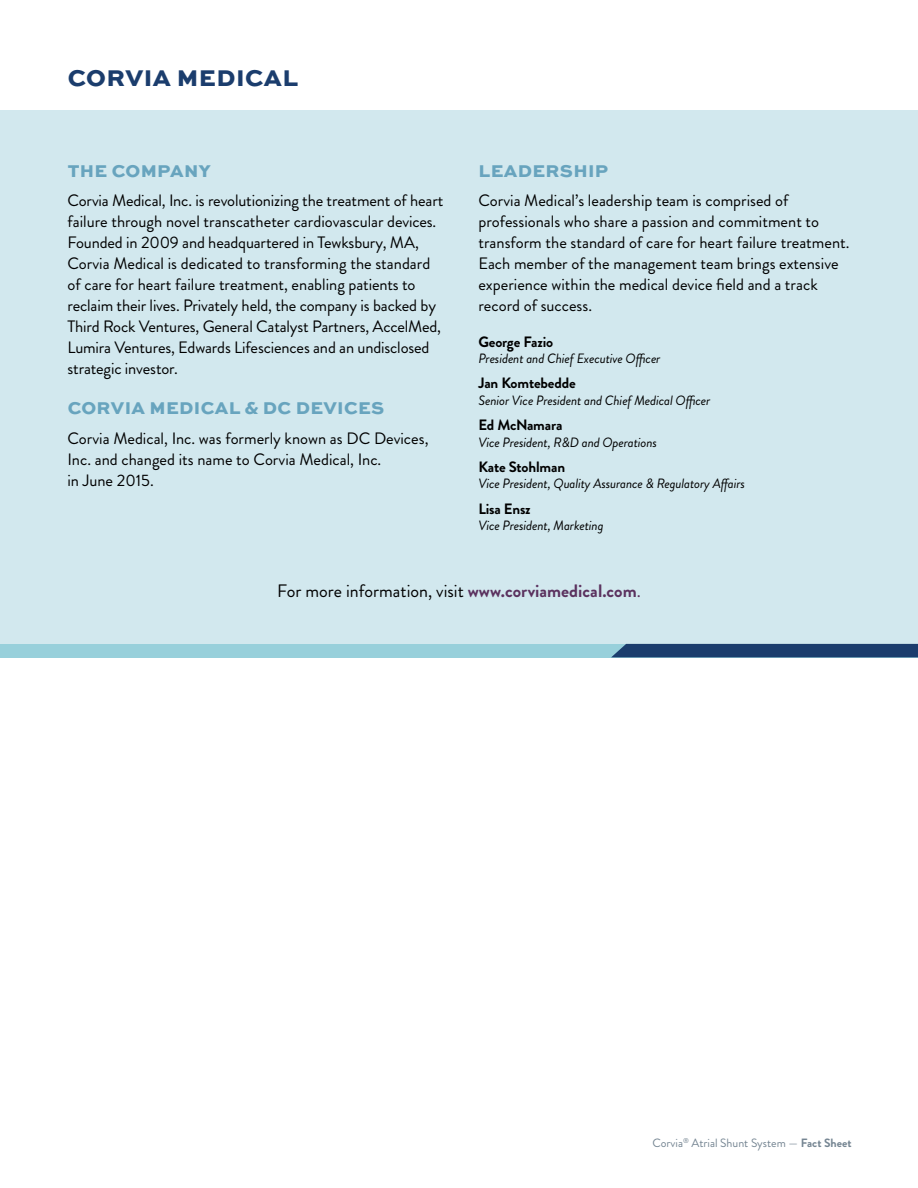
<style>
.page{position:relative;width:918px;height:1188px;background:#fff}
.page>*{position:absolute;margin:0;border:0;box-sizing:border-box;transform-origin:0 0}
.t1{font:800 24px "Sweet Sans Pro";letter-spacing:.02em;color:#1b3d6d}
.t2{font:18px "Brandon Grotesque";color:#000}
.t3{font:800 18px "Sweet Sans Pro";letter-spacing:.02em;color:#68a4be}
.t4{font:16.5px/21px "Brandon Grotesque";color:#000}
.t5{font:700 15px "Brandon Grotesque";letter-spacing:-.01em;color:#000}
.t6{font:italic 13.5px "Brandon Grotesque";letter-spacing:-.01em;color:#000}
.t7{font:12px "Brandon Grotesque";color:#758592}
.s1{font-weight:700;color:#5b325f}
.s2{color:#5b325f}
.s3{font-weight:700}
</style>
<div class="page">
<div style="left:0;top:110px;width:918px;height:534px;background:#d2e8ee"></div>
<div style="left:0;top:644px;width:918px;height:13px;background:#98d0db"></div>
<div style="left:611px;top:644px;width:307px;height:13px;background:#1b3d6d"></div>
<h1 class="t1" style="left:68px;top:59px;width:232px">CORVIA MEDICAL</h1>
<p class="t3" style="left:68px;top:156px;width:144px">THE COMPANY</p>
<p class="t4" style="left:68px;top:191px;width:377px">Corvia Medical, Inc. is revolutionizing the treatment of heart failure through novel transcatheter cardiovascular devices.<br>Founded in 2009 and headquartered in Tewksbury, MA, Corvia Medical is dedicated to transforming the standard of care for heart failure treatment, enabling patients to reclaim their lives. Privately held, the company is backed by Third Rock Ventures, General Catalyst Partners, AccelMed, Lumira Ventures, Edwards Lifesciences and an undisclosed strategic investor.</p>
<p class="t3" style="left:68px;top:394px;width:318px">CORVIA MEDICAL &amp; DC DEVICES</p>
<p class="t4" style="left:68px;top:428px;width:363px">Corvia Medical, Inc. was formerly known as DC Devices,<br>Inc. and changed its name to Corvia Medical, Inc.<br>in June 2015.</p>
<p class="t3" style="left:479px;top:156px;width:131px">LEADERSHIP</p>
<p class="t4" style="left:478px;top:191px;width:373px">Corvia Medical’s leadership team is comprised of professionals who share a passion and commitment to transform the standard of care for heart failure treatment.<br>Each member of the management team brings extensive experience within the medical device field and a track record of success.</p>
<p class="t5" style="left:478px;top:331px;width:76px">George Fazio</p>
<p class="t6" style="left:478px;top:349px;width:184px">President and Chief Executive Officer</p>
<p class="t5" style="left:478px;top:373px;width:99px">Jan Komtebedde</p>
<p class="t6" style="left:478px;top:391px;width:234px">Senior Vice President and Chief Medical Officer</p>
<p class="t5" style="left:478px;top:415px;width:86px">Ed McNamara</p>
<p class="t6" style="left:478px;top:433px;width:180px">Vice President, R&amp;D and Operations</p>
<p class="t5" style="left:478px;top:456px;width:88px">Kate Stohlman</p>
<p class="t6" style="left:478px;top:475px;width:268px">Vice President, Quality Assurance &amp; Regulatory Affairs</p>
<p class="t5" style="left:478px;top:498px;width:54px">Lisa Ensz</p>
<p class="t6" style="left:478px;top:516px;width:127px">Vice President, Marketing</p>
<p class="t2" style="left:277px;top:578px;width:365px">For more information, visit <span class="s1">www.corviamedical.com</span><span class="s2">.</span></p>
<p class="t7" style="left:652px;top:1134px;width:201px">Corvia<sup>®</sup> Atrial Shunt System — <span class="s3">Fact Sheet</span></p>
</div>
